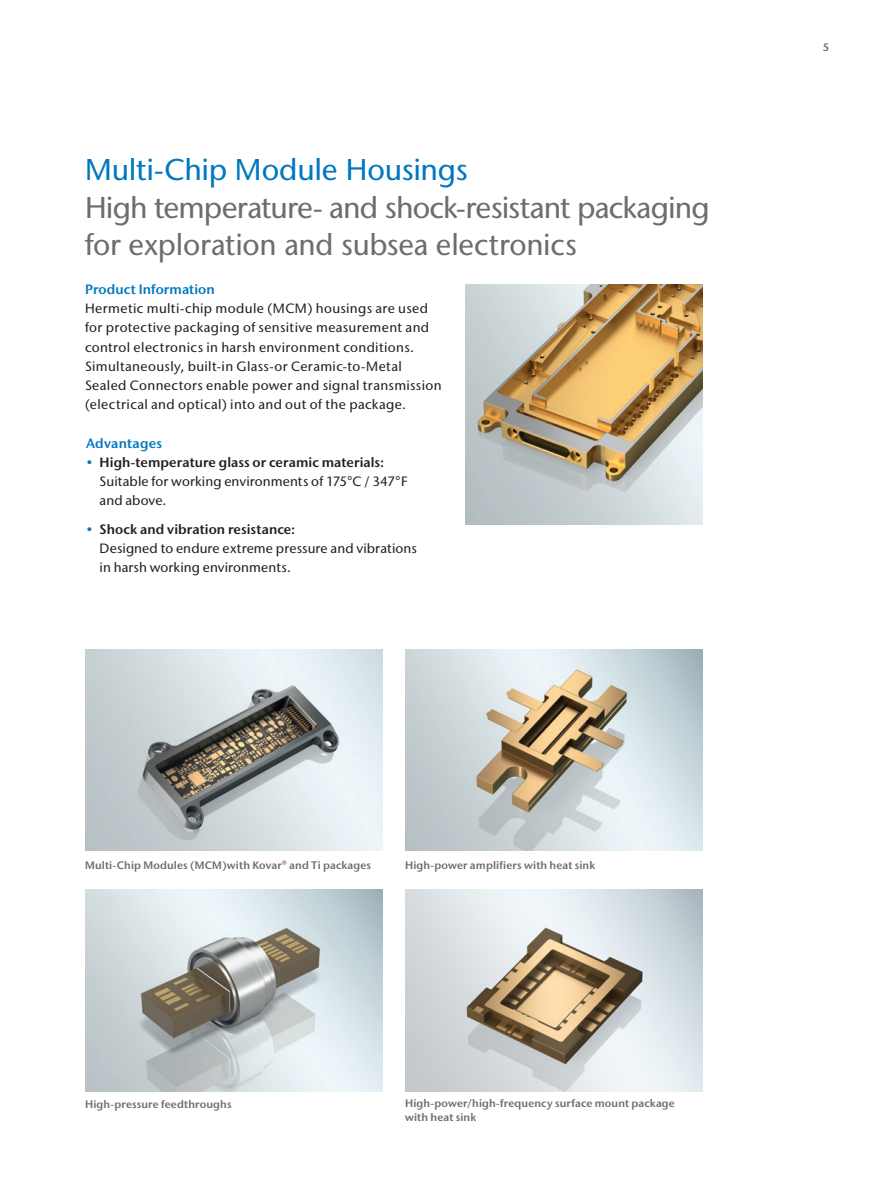
<style>
.page{position:relative;width:893px;height:1191px;background:#fff}
.page>*{position:absolute;margin:0;border:0;box-sizing:border-box;transform-origin:0 0}
.t1{font:500 30px/37.5px "Stone Sans IIITC Std";letter-spacing:-.02em;color:#6c6d70}
.t2{font:500 30px "Stone Sans IIITC Std";letter-spacing:-.01em;color:#0077c0}
.t3{font:500 13.5px/19.2px "Stone Sans IIITC Std";letter-spacing:.025em;color:#231f20}
.t4{font:500 13.5px/19.2px "Stone Sans IIITC Std";letter-spacing:.005em;color:#231f20}
.t5{font:600 13.5px "Stone Sans IIITC Std";letter-spacing:.01em;color:#0077c0}
.t6{font:600 10.8px/14.2px "Stone Sans IIITC Std";letter-spacing:.015em;color:#6c6d70}
.t7{font:600 10.8px "Stone Sans Std";color:#6c6d70}
.s1{color:#0077c0}
.s2{font-weight:600}
</style>
<div class="page">
<img style="left:85px;top:889px;width:297px;height:202px">
<img style="left:85px;top:649px;width:297px;height:202px">
<img style="left:405px;top:889px;width:297px;height:202px">
<img style="left:405px;top:649px;width:297px;height:202px">
<img style="left:466px;top:284px;width:236px;height:240px">
<h1 class="t2" style="left:85px;top:151px;width:384px">Multi-Chip Module Housings</h1>
<h1 class="t1" style="left:85px;top:188px;width:626px">High temperature- and shock-resistant packaging for exploration and subsea electronics</h1>
<p class="t5" style="left:85px;top:281px;width:131px">Product Information</p>
<p class="t3" style="left:85px;top:299px;width:358px">Hermetic multi-chip module (MCM) housings are used for protective packaging of sensitive measurement and control electronics in harsh environment conditions.<br>Simultaneously, built-in Glass-or Ceramic-to-Metal Sealed Connectors enable power and signal transmission (electrical and optical) into and out of the package.</p>
<p class="t5" style="left:86px;top:434px;width:77px">Advantages</p>
<p class="t4" style="left:100px;top:452px;width:309px;text-indent:-14px"><span class="s1">•</span> <span class="s2">High-temperature glass or ceramic materials:<br></span>Suitable for working environments of 175°C / 347°F and above.</p>
<p class="t3" style="left:100px;top:519px;width:319px;text-indent:-14px"><span class="s1">•</span> <span class="s2">Shock and vibration resistance:<br></span>Designed to endure extreme pressure and vibrations in harsh working environments.</p>
<p class="t6" style="left:85px;top:858px;width:288px">Multi-Chip Modules (MCM)with Kovar® and Ti packages</p>
<p class="t6" style="left:405px;top:858px;width:192px">High-power amplifiers with heat sink</p>
<p class="t6" style="left:85px;top:1097px;width:148px">High-pressure feedthroughs</p>
<p class="t6" style="left:405px;top:1095px;width:271px">High-power/high-frequency surface mount package with heat sink</p>
<p class="t7" style="left:823px;top:40px;width:8px">5</p>
</div>
